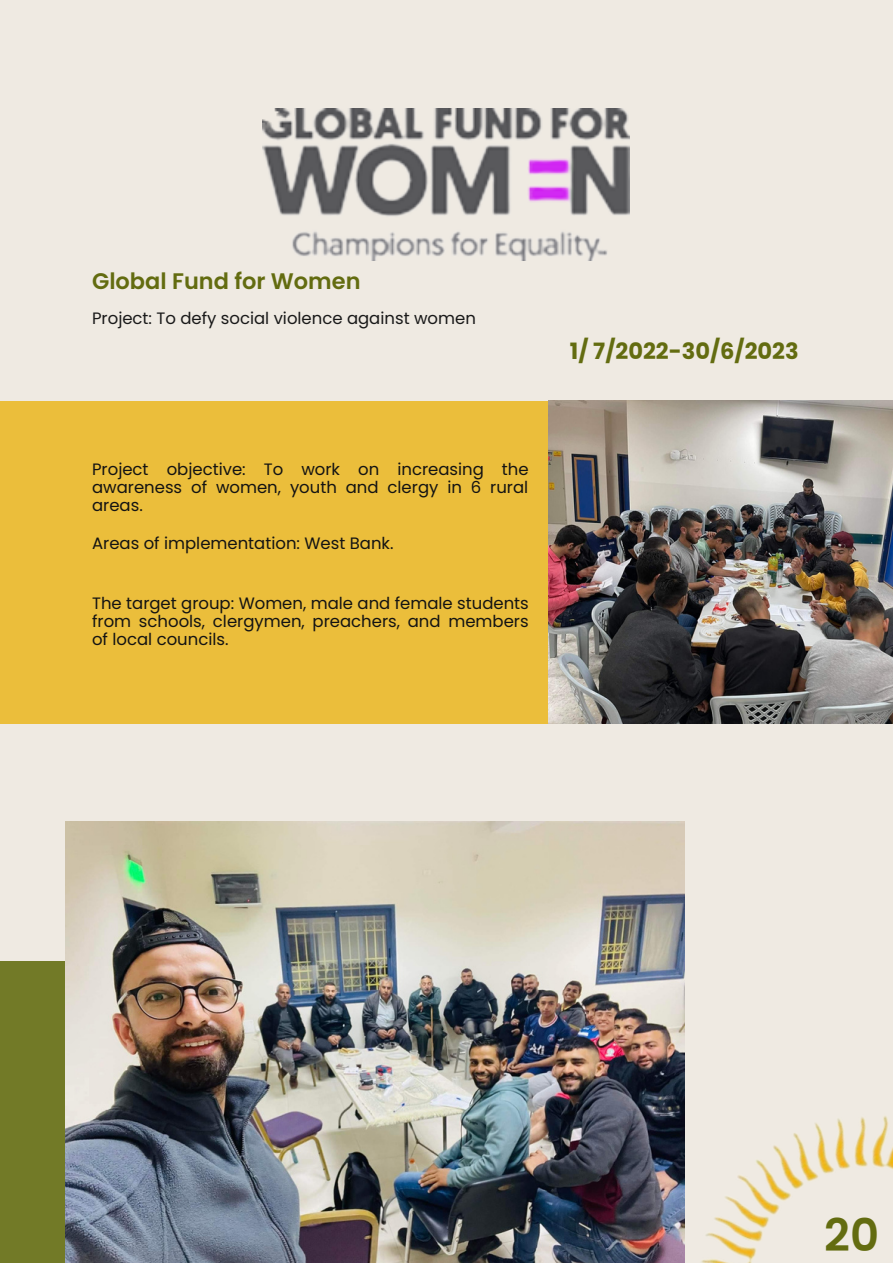
<style>
.page{position:relative;width:893px;height:1264px;background:#fff}
.page>*{position:absolute;margin:0;border:0;box-sizing:border-box;transform-origin:0 0}
.t1{font:600 45px "Poppins";color:#636c10}
.t2{font:600 22.5px "Poppins";color:#636c10}
.t3{font:700 22.5px "Poppins";color:#636c10}
.t4{font:16.5px/18px "Poppins";color:#131313;text-align:justify}
.t5{font:16.5px "Poppins";color:#191919}
</style>
<div class="page">
<div style="left:0;top:0;width:892px;height:1262px;background:#efeae2"></div>
<div style="left:0;top:401px;width:892px;height:322px;background:#ebbe3b"></div>
<div style="left:0;top:961px;width:66px;height:301px;background:#727a27"></div>
<img style="left:263px;top:108px;width:366px;height:152px">
<img style="left:66px;top:821px;width:618px;height:441px">
<img style="left:549px;top:401px;width:343px;height:322px">
<img style="left:658px;top:1046px;width:234px;height:216px">
<p class="t2" style="left:92px;top:266px;width:270px">Global Fund for Women</p>
<p class="t5" style="left:92px;top:306px;width:385px">Project: To defy social violence against women</p>
<p class="t4" style="left:92px;top:460px;width:438px">Project objective: To work on increasing the awareness of women, youth and clergy in 6 rural areas.</p>
<p class="t4" style="left:92px;top:534px;width:303px">Areas of implementation: West Bank.</p>
<p class="t4" style="left:92px;top:594px;width:438px">The target group: Women, male and female students from schools, clergymen, preachers, and members of local councils.</p>
<p class="t3" style="left:570px;top:336px;width:230px">1/ 7/2022-30/6/2023</p>
<p class="t1" style="left:824px;top:1204px;width:56px">20</p>
</div>
